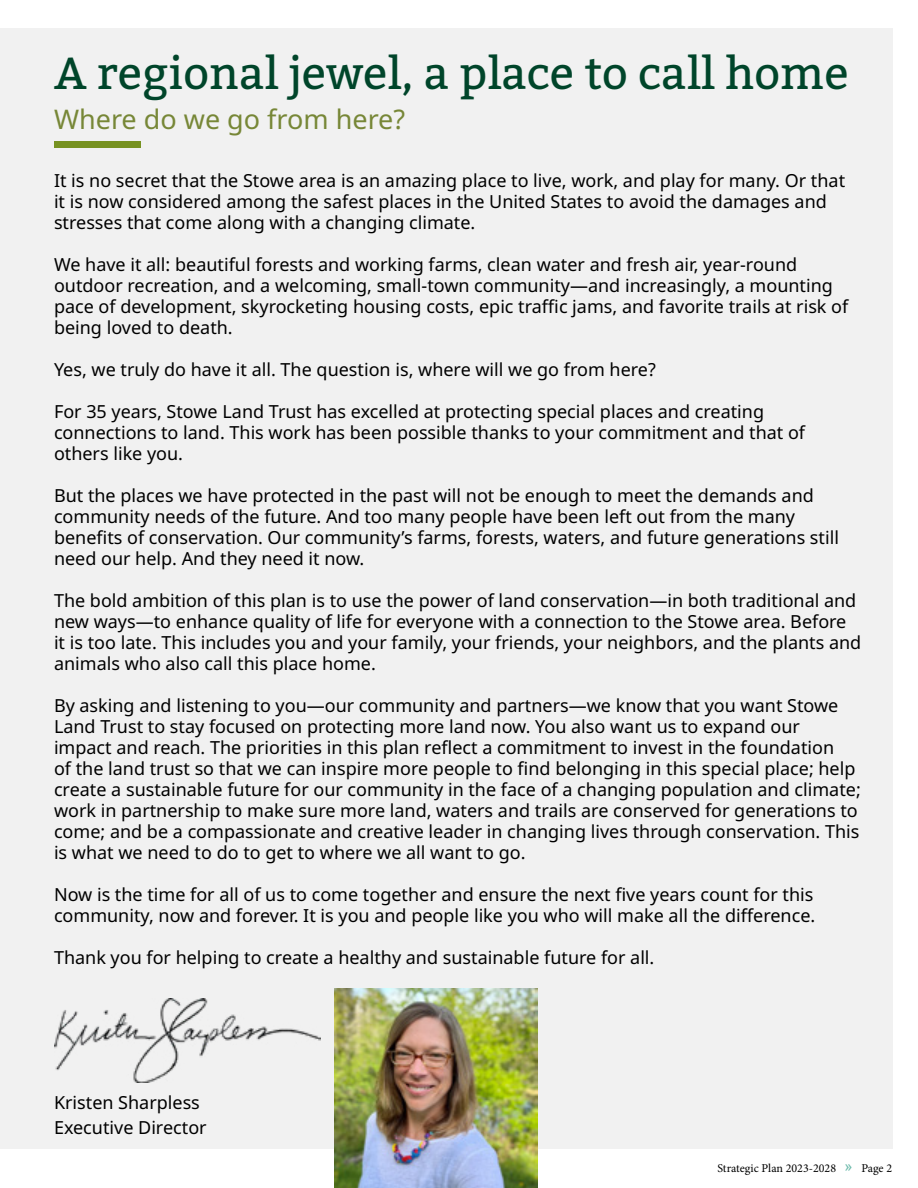
<style>
.page{position:relative;width:918px;height:1188px;background:#fff}
.page>*{position:absolute;margin:0;border:0;box-sizing:border-box;transform-origin:0 0}
.t1{font:45px "Bitter";color:#00452a}
.t2{font:27px "Noto Sans";color:#778737}
.t3{font:18px/21px "Noto Sans";color:#000}
.t4{font:12px "Minion Pro";color:#000}
.s1{font-family:"Le Monde Courrier Std";font-weight:600;font-size:16.5px;color:#70bcad}
</style>
<div class="page">
<div style="left:0;top:28px;width:892px;height:1121px;background:#f1f1f1"></div>
<img style="left:335px;top:988px;width:203px;height:200px">
<div style="left:54px;top:141px;width:86px;height:7px;background:#779221"></div>
<img style="left:54px;top:998px;width:266px;height:84px">
<h1 class="t1" style="left:54px;top:44px;width:796px">A regional jewel, a place to call home</h1>
<h2 class="t2" style="left:54px;top:104px;width:353px">Where do we go from here?</h2>
<p class="t3" style="left:54px;top:170px;width:793px">It is no secret that the Stowe area is an amazing place to live, work, and play for many. Or that it is now considered among the safest places in the United States to avoid the damages and stresses that come along with a changing climate.</p>
<p class="t3" style="left:54px;top:254px;width:796px">We have it all: beautiful forests and working farms, clean water and fresh air, year-round outdoor recreation, and a welcoming, small-town community—and increasingly, a mounting pace of development, skyrocketing housing costs, epic traffic jams, and favorite trails at risk of being loved to death.</p>
<p class="t3" style="left:54px;top:359px;width:603px">Yes, we truly do have it all. The question is, where will we go from here?</p>
<p class="t3" style="left:54px;top:401px;width:753px">For 35 years, Stowe Land Trust has excelled at protecting special places and creating connections to land. This work has been possible thanks to your commitment and that of others like you.</p>
<p class="t3" style="left:54px;top:485px;width:787px">But the places we have protected in the past will not be enough to meet the demands and community needs of the future. And too many people have been left out from the many benefits of conservation. Our community’s farms, forests, waters, and future generations still need our help. And they need it now.</p>
<p class="t3" style="left:54px;top:590px;width:809px">The bold ambition of this plan is to use the power of land conservation—in both traditional and new ways—to enhance quality of life for everyone with a connection to the Stowe area. Before it is too late. This includes you and your family, your friends, your neighbors, and the plants and animals who also call this place home.</p>
<p class="t3" style="left:54px;top:695px;width:808px">By asking and listening to you—our community and partners—we know that you want Stowe Land Trust to stay focused on protecting more land now. You also want us to expand our impact and reach. The priorities in this plan reflect a commitment to invest in the foundation<br>of the land trust so that we can inspire more people to find belonging in this special place; help create a sustainable future for our community in the face of a changing population and climate; work in partnership to make sure more land, waters and trails are conserved for generations to come; and be a compassionate and creative leader in changing lives through conservation. This is what we need to do to get to where we all want to go.</p>
<p class="t3" style="left:54px;top:884px;width:763px">Now is the time for all of us to come together and ensure the next five years count for this community, now and forever. It is you and people like you who will make all the difference.</p>
<p class="t3" style="left:54px;top:947px;width:602px">Thank you for helping to create a healthy and sustainable future for all.</p>
<p class="t3" style="left:54px;top:1090px;width:154px;line-height:25.5px">Kristen Sharpless<br>Executive Director</p>
<p class="t4" style="left:717px;top:1160px;width:176px">Strategic Plan 2023-2028 <span class="s1">»</span> Page 2</p>
</div>
